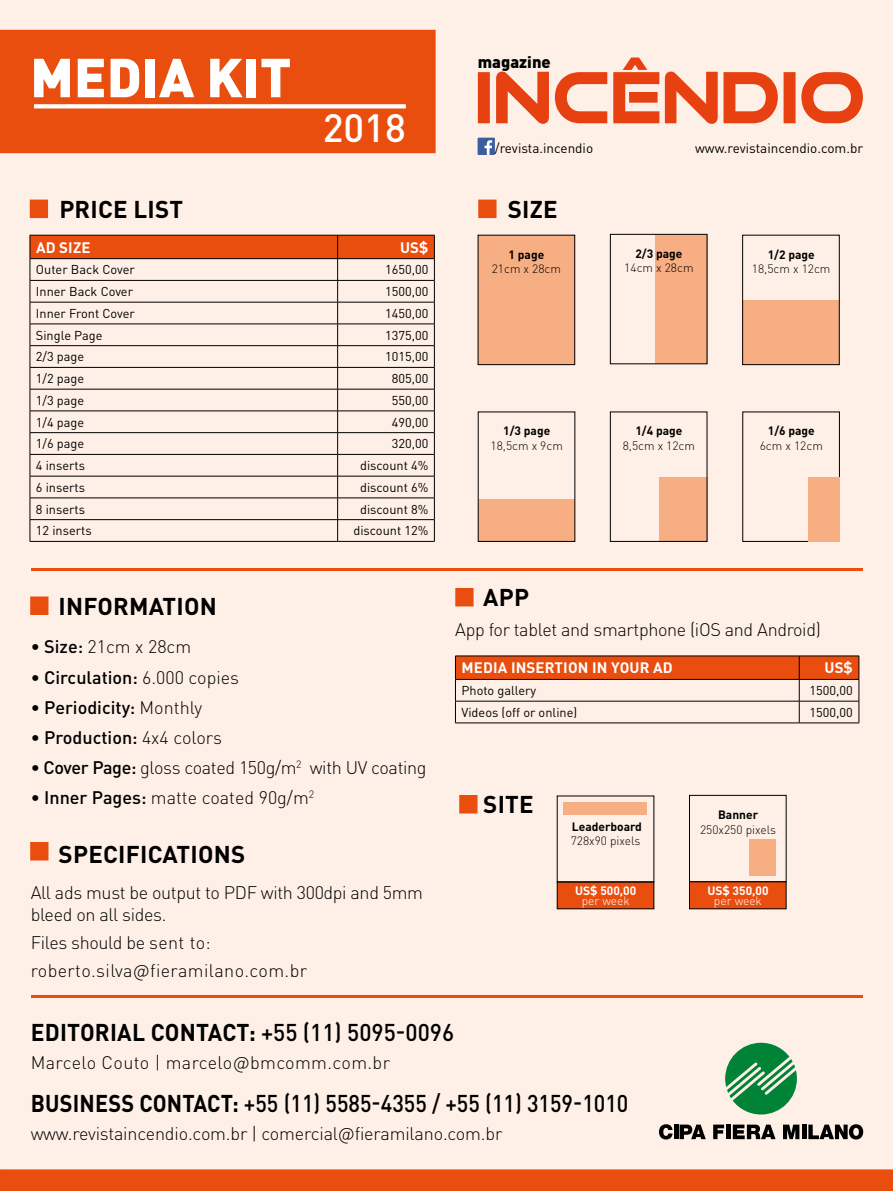
<style>
.page{position:relative;width:893px;height:1191px;background:#fff}
.page>*{position:absolute;margin:0;border:0;box-sizing:border-box;transform-origin:0 0}
.t1{font:900 54px "DIN Pro";color:#fff}
.t2{font:500 39px "DIN Pro";color:#fff}
.t3{font:500 24px "DIN Pro";color:#000;scale:.9 1}
.t4{font:700 24px "DIN Pro";letter-spacing:.01em;color:#000}
.t5{font:700 24px "DIN Pro";letter-spacing:.01em;color:#000;scale:.95 1}
.t6{font:300 18px/21.6px "DIN Pro";letter-spacing:-.02em;color:#000}
.t7{font:300 18px "DIN Pro";letter-spacing:.02em;color:#000}
.t8{font:500 18px "DIN Pro";color:#000}
.t9{font:300 18px "DIN Pro";color:#000}
.t10{font:900 16.5px "DIN Pro";color:#000}
.t11{font:700 15px "DIN Pro";letter-spacing:.01em;color:#fff}
.t12{font:13.5px "DIN Pro";color:#000}
.t13{font:12.75px "DIN Pro";color:#000}
.t14{font:300 12px/14.4px "DIN Pro";color:#000}
.t15{font:700 12px "DIN Pro";color:#000}
.t16{font:700 12px "DIN Pro";color:#fff}
.t17{font:300 12px "DIN Pro";color:#fff}
.s1{font-weight:500}
.s2{font-weight:300}
.s3{font-weight:700}
</style>
<div class="page">
<div style="left:0;top:0;width:893px;height:1169px;background:#fef0e7"></div>
<svg style="left:30px;top:235px;width:405px;height:306px;background:#ecd5c9"></svg>
<hr style="left:30px;top:541px;width:308px;height:1px;background:#000">
<hr style="left:338px;top:541px;width:97px;height:1px;background:#000">
<div style="left:1px;top:31px;width:434px;height:121px;background:#e94e0f"></div>
<div style="left:0;top:30px;width:436px;height:123px;border:2px solid #e94e0f"></div>
<div style="left:0;top:1169px;width:893px;height:22px;background:#e94e0f"></div>
<div style="left:30px;top:199px;width:18px;height:19px;background:#e94e0f"></div>
<div style="left:478px;top:199px;width:18px;height:19px;background:#e94e0f;border:2px solid #e94e0f"></div>
<svg style="left:34px;top:104px;width:372px;height:4px"></svg>
<hr style="left:31px;top:568px;width:832px;height:2px;background:#e94e0f">
<hr style="left:31px;top:995px;width:832px;height:3px;background:#e94e0f">
<div style="left:30px;top:596px;width:18px;height:19px;background:#e94e0f;border:2px solid #e94e0f"></div>
<div style="left:30px;top:842px;width:18px;height:18px;background:#e94e0f"></div>
<div style="left:742px;top:300px;width:97px;height:65px;background:#f7ae83"></div>
<div style="left:655px;top:234px;width:52px;height:130px;background:#f7ae83"></div>
<div style="left:742px;top:235px;width:97px;height:130px;border:1px solid #000"></div>
<div style="left:610px;top:234px;width:97px;height:130px;border:1px solid #000"></div>
<div style="left:478px;top:235px;width:97px;height:130px;background:#f7ae83"></div>
<div style="left:478px;top:235px;width:97px;height:130px;border:1px solid #000"></div>
<div style="left:478px;top:499px;width:97px;height:42px;background:#f7ae83"></div>
<div style="left:659px;top:477px;width:48px;height:64px;background:#f7ae83"></div>
<div style="left:808px;top:477px;width:31px;height:64px;background:#f7ae83"></div>
<div style="left:455px;top:588px;width:19px;height:18px;background:#e94e0f;border:2px solid #e94e0f"></div>
<hr style="left:455px;top:655px;width:344px;height:1px;background:#000">
<hr style="left:799px;top:655px;width:60px;height:1px;background:#000">
<svg style="left:455px;top:656px;width:405px;height:66px;background:#ebae93"></svg>
<hr style="left:455px;top:722px;width:344px;height:1px;background:#000">
<hr style="left:799px;top:722px;width:60px;height:1px;background:#000">
<div style="left:459px;top:795px;width:18px;height:18px;background:#e94e0f"></div>
<div style="left:749px;top:839px;width:27px;height:37px;background:#f7ae83"></div>
<div style="left:689px;top:795px;width:97px;height:87px;border:1px solid #000"></div>
<div style="left:689px;top:882px;width:97px;height:26px;background:#e94e0f"></div>
<div style="left:689px;top:881px;width:97px;height:28px;border:1px solid #000"></div>
<div style="left:557px;top:882px;width:97px;height:26px;background:#e94e0f"></div>
<div style="left:563px;top:802px;width:84px;height:12px;background:#f7ae83"></div>
<svg style="left:478px;top:72px;width:12px;height:51px"></svg>
<svg style="left:496px;top:72px;width:53px;height:52px;background:#ef8464"></svg>
<svg style="left:555px;top:72px;width:52px;height:51px;background:#f29477"></svg>
<svg style="left:665px;top:72px;width:113px;height:52px;background:#f08969"></svg>
<svg style="left:784px;top:72px;width:11px;height:51px"></svg>
<svg style="left:801px;top:72px;width:62px;height:51px;background:#f18e70"></svg>
<svg style="left:613px;top:57px;width:46px;height:66px;background:#ef8161"></svg>
<svg style="left:659px;top:1124px;width:14px;height:15px"></svg>
<hr style="left:674px;top:1124px;width:4px;height:15px;background:#000">
<svg style="left:680px;top:1124px;width:26px;height:15px"></svg>
<svg style="left:713px;top:1124px;width:11px;height:15px"></svg>
<hr style="left:726px;top:1124px;width:4px;height:15px;background:#000">
<svg style="left:733px;top:1124px;width:43px;height:15px"></svg>
<svg style="left:783px;top:1124px;width:16px;height:15px"></svg>
<hr style="left:802px;top:1124px;width:4px;height:15px;background:#000">
<svg style="left:808px;top:1124px;width:55px;height:15px"></svg>
<svg style="left:725px;top:1042px;width:72px;height:72px;background:#5ba976"></svg>
<div style="left:477px;top:138px;width:18px;height:17px;background:#3b5c9d"></div>
<svg style="left:485px;top:140px;width:7px;height:15px"></svg>
<p class="t1" style="left:30px;top:31px;width:263px">MEDIA KIT</p>
<p class="t2" style="left:323px;top:96px;width:85px">2018</p>
<p class="t10" style="left:478px;top:48px;width:74px">magazine</p>
<p class="t12" style="left:495px;top:138px;width:100px">/revista.incendio</p>
<p class="t12" style="left:695px;top:138px;width:170px">www.revistaincendio.com.br</p>
<p class="t4" style="left:59px;top:189px;width:125px">PRICE LIST</p>
<p class="t4" style="left:508px;top:189px;width:51px">SIZE</p>
<p class="t11" style="left:36px;top:235px;width:56px">AD SIZE</p>
<p class="t11" style="left:400px;top:235px;width:30px">US$</p>
<p class="t13" style="left:36px;top:260px;width:100px">Outer Back Cover</p>
<p class="t13" style="left:385px;top:260px;width:45px">1650,00</p>
<p class="t13" style="left:36px;top:281px;width:99px">Inner Back Cover</p>
<p class="t13" style="left:385px;top:281px;width:45px">1500,00</p>
<p class="t13" style="left:36px;top:303px;width:101px">Inner Front Cover</p>
<p class="t13" style="left:385px;top:303px;width:45px">1450,00</p>
<p class="t13" style="left:36px;top:325px;width:68px">Single Page</p>
<p class="t13" style="left:385px;top:325px;width:45px">1375,00</p>
<p class="t13" style="left:36px;top:347px;width:50px">2/3 page</p>
<p class="t13" style="left:385px;top:347px;width:45px">1015,00</p>
<p class="t13" style="left:36px;top:368px;width:50px">1/2 page</p>
<p class="t13" style="left:392px;top:368px;width:38px">805,00</p>
<p class="t13" style="left:36px;top:390px;width:50px">1/3 page</p>
<p class="t13" style="left:392px;top:390px;width:38px">550,00</p>
<p class="t13" style="left:36px;top:412px;width:50px">1/4 page</p>
<p class="t13" style="left:392px;top:412px;width:38px">490,00</p>
<p class="t13" style="left:36px;top:434px;width:50px">1/6 page</p>
<p class="t13" style="left:392px;top:434px;width:38px">320,00</p>
<p class="t13" style="left:36px;top:455px;width:51px">4 inserts</p>
<p class="t13" style="left:360px;top:455px;width:70px">discount 4%</p>
<p class="t13" style="left:36px;top:477px;width:51px">6 inserts</p>
<p class="t13" style="left:360px;top:477px;width:70px">discount 6%</p>
<p class="t13" style="left:36px;top:499px;width:51px">8 inserts</p>
<p class="t13" style="left:360px;top:499px;width:70px">discount 8%</p>
<p class="t13" style="left:36px;top:521px;width:57px">12 inserts</p>
<p class="t13" style="left:353px;top:521px;width:76px">discount 12%</p>
<p class="t15" style="left:509px;top:244px;width:37px">1 page</p>
<p class="t14" style="left:492px;top:260px;width:71px">21cm x 28cm</p>
<p class="t15" style="left:503px;top:421px;width:49px">1/3 page</p>
<p class="t14" style="left:491px;top:437px;width:74px">18,5cm x 9cm</p>
<p class="t15" style="left:635px;top:243px;width:49px">2/3 page</p>
<p class="t14" style="left:624px;top:259px;width:71px">14cm x 28cm</p>
<p class="t15" style="left:768px;top:244px;width:49px">1/2 page</p>
<p class="t14" style="left:752px;top:260px;width:80px">18,5cm x 12cm</p>
<p class="t15" style="left:635px;top:421px;width:49px">1/4 page</p>
<p class="t14" style="left:623px;top:437px;width:74px">8,5cm x 12cm</p>
<p class="t15" style="left:768px;top:421px;width:49px">1/6 page</p>
<p class="t14" style="left:760px;top:437px;width:65px">6cm x 12cm</p>
<p class="t4" style="left:59px;top:586px;width:160px">INFORMATION</p>
<p class="t9" style="left:31px;top:633px;width:162px"><span class="s1">• Size:</span> 21cm x 28cm</p>
<p class="t8" style="left:31px;top:662px;width:210px">• Circulation: <span class="s2">6.000 copies</span></p>
<p class="t8" style="left:31px;top:692px;width:173px">• Periodicity: <span class="s2">Monthly</span></p>
<p class="t8" style="left:31px;top:722px;width:193px">• Production: <span class="s2">4x4 colors</span></p>
<p class="t6" style="left:31px;top:755px;width:397px"><span class="s1">• Cover Page:</span> gloss coated 150g/m<sup>2</sup> with UV coating</p>
<p class="t9" style="left:31px;top:783px;width:285px"><span class="s1">• Inner Pages:</span> matte coated 90g/m<sup>2</sup></p>
<p class="t4" style="left:59px;top:834px;width:188px">SPECIFICATIONS</p>
<p class="t6" style="left:31px;top:880px;width:394px">All ads must be output to PDF with 300dpi and 5mm bleed on all sides.</p>
<p class="t6" style="left:31px;top:929px;width:182px">Files should be sent to:</p>
<p class="t7" style="left:31px;top:956px;width:278px">roberto.silva@fieramilano.com.br</p>
<p class="t4" style="left:483px;top:577px;width:47px">APP</p>
<p class="t6" style="left:455px;top:617px;width:367px">App for tablet and smartphone (iOS and Android)</p>
<p class="t11" style="left:462px;top:655px;width:213px">MEDIA INSERTION IN YOUR AD</p>
<p class="t11" style="left:824px;top:655px;width:30px">US$</p>
<p class="t13" style="left:461px;top:680px;width:76px">Photo gallery</p>
<p class="t13" style="left:810px;top:680px;width:45px">1500,00</p>
<p class="t13" style="left:461px;top:702px;width:117px">Videos (off or online)</p>
<p class="t13" style="left:810px;top:702px;width:45px">1500,00</p>
<p class="t4" style="left:483px;top:784px;width:52px">SITE</p>
<p class="t14" style="left:571px;top:818px;width:73px"><span class="s3">Leaderboard<br></span>728x90 pixels</p>
<p class="t16" style="left:575px;top:880px;width:63px">US$ 500,00</p>
<p class="t17" style="left:582px;top:891px;width:50px">per week</p>
<p class="t15" style="left:718px;top:805px;width:42px">Banner</p>
<p class="t14" style="left:700px;top:821px;width:77px">250x250 pixels</p>
<p class="t16" style="left:707px;top:880px;width:63px">US$ 350,00</p>
<p class="t17" style="left:714px;top:891px;width:50px">per week</p>
<p class="t5" style="left:31px;top:1012px;width:447px">EDITORIAL CONTACT: <span class="s1">+55 (11) 5095-0096</span></p>
<p class="t7" style="left:31px;top:1049px;width:361px">Marcelo Couto | marcelo@bmcomm.com.br</p>
<p class="t3" style="left:31px;top:1083px;width:665px"><span class="s3">BUSINESS CONTACT:</span> +55 (11) 5585-4355 / +55 (11) 3159-1010</p>
<p class="t6" style="left:31px;top:1121px;width:473px">www.revistaincendio.com.br | comercial@fieramilano.com.br</p>
</div>
